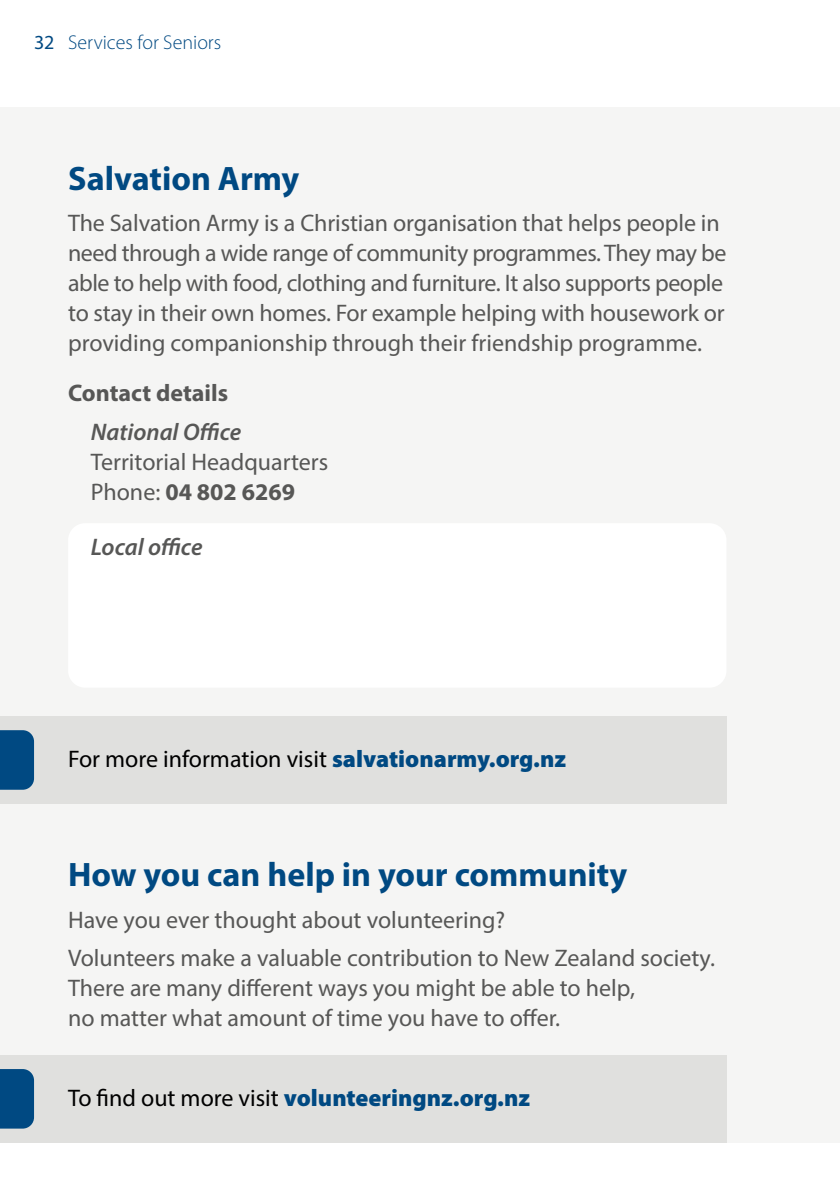
<style>
.page{position:relative;width:840px;height:1191px;background:#fff}
.page>*{position:absolute;margin:0;border:0;box-sizing:border-box;transform-origin:0 0}
.t1{font:700 34px "Myriad Pro";color:#004982}
.Body{font:24px/30px "Myriad Pro";letter-spacing:-.005em;color:#575756}
.Body-2{font:24px "Myriad Pro";color:#000}
.Pullout_-_body{font:900 24px "Myriad Pro";color:#004982}
.Body-3{font:italic 600 24px "Myriad Pro";color:#575756}
.Body-4{font:700 24px "Myriad Pro";color:#575756}
.t2{font:300 20px "Myriad Pro";color:#004982}
.s1{font-weight:400}
.s2{font-weight:700}
.s3{font-weight:900;color:#004982}
.s4{font-weight:400;color:#000}
</style>
<div class="page">
<div style="left:0;top:108px;width:839px;height:1034px;background:#f5f5f4"></div>
<div style="left:0;top:716px;width:726px;height:88px;background:#e0e0de"></div>
<div style="left:0;top:730px;width:34px;height:59px;background:#004982"></div>
<div style="left:68px;top:523px;width:658px;height:164px;background:#fff;border-radius:17px"></div>
<div style="left:0;top:1054px;width:726px;height:88px;background:#e0e0de"></div>
<div style="left:0;top:1069px;width:34px;height:59px;background:#004982"></div>
<hr style="left:839px;top:0;width:1px;height:431px;background:#004982">
<p class="t2" style="left:34px;top:30px;width:189px"><span class="s1">32</span> Services for Seniors</p>
<h2 class="t1" style="left:68px;top:156px;width:232px">Salvation Army</h2>
<p class="Body" style="left:68px;top:208px;width:659px">The Salvation Army is a Christian organisation that helps people in need through a wide range of community programmes. They may be able to help with food, clothing and furniture. It also supports people to stay in their own homes. For example helping with housework or providing companionship through their friendship programme.</p>
<p class="Body-4" style="left:68px;top:377px;width:161px">Contact details</p>
<p class="Body-3" style="left:91px;top:416px;width:152px">National Office</p>
<p class="Body" style="left:91px;top:446px;width:239px">Territorial Headquarters<br>Phone: <span class="s2">04 802 6269</span></p>
<p class="Body-3" style="left:91px;top:532px;width:113px">Local office</p>
<p class="Body-2" style="left:68px;top:744px;width:499px">For more information visit <span class="s3">salvationarmy.org.nz</span></p>
<h2 class="t1" style="left:68px;top:852px;width:560px">How you can help in your community</h2>
<p class="Body" style="left:68px;top:904px;width:438px">Have you ever thought about volunteering?</p>
<p class="Body" style="left:68px;top:942px;width:648px">Volunteers make a valuable contribution to New Zealand society.<br>There are many different ways you might be able to help,<br>no matter what amount of time you have to offer.</p>
<p class="Pullout_-_body" style="left:68px;top:1081px;width:463px"><span class="s4">To find out more visit</span> volunteeringnz.org.nz</p>
</div>
